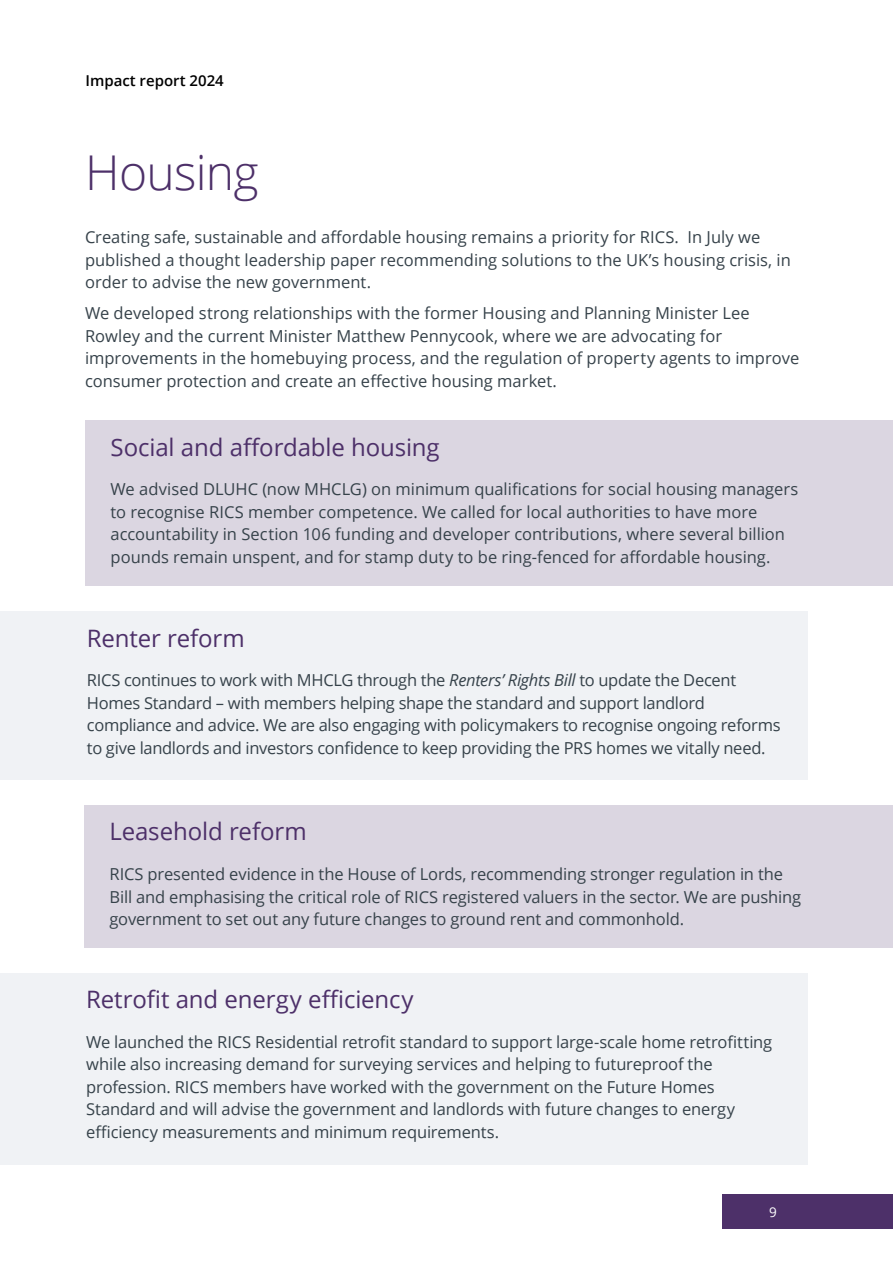
<style>
.page{position:relative;width:893px;height:1263px;background:#fff}
.page>*{position:absolute;margin:0;border:0;box-sizing:border-box;transform-origin:0 0}
.t1{font:300 48px "Open Sans";letter-spacing:-.015em;color:#4d3069}
.t2{font:24px "Open Sans";letter-spacing:-.005em;color:#4d3069}
.t3{font:16.5px/22.5px "Open Sans";letter-spacing:-.005em;color:#36424a}
.t4{font:600 15px "Open Sans";color:#000}
.t5{font:13.5px "Open Sans";color:#fff}
.s1{font-style:italic}
</style>
<div class="page">
<div style="left:722px;top:1194px;width:171px;height:35px;background:#4d3069"></div>
<div style="left:0;top:611px;width:808px;height:169px;background:#f0f2f5"></div>
<div style="left:85px;top:420px;width:808px;height:166px;background:#dbd6e1"></div>
<div style="left:0;top:973px;width:807px;height:191px;background:#f0f2f5"></div>
<div style="left:84px;top:805px;width:809px;height:142px;background:#dbd6e1"></div>
<p class="t4" style="left:85px;top:70px;width:140px">Impact report 2024</p>
<h1 class="t1" style="left:85px;top:140px;width:175px">Housing</h1>
<p class="t3" style="left:85px;top:226px;width:707px">Creating safe, sustainable and affordable housing remains a priority for RICS. In July we published a thought leadership paper recommending solutions to the UK’s housing crisis, in order to advise the new government.</p>
<p class="t3" style="left:85px;top:302px;width:716px">We developed strong relationships with the former Housing and Planning Minister Lee Rowley and the current Minister Matthew Pennycook, where we are advocating for improvements in the homebuying process, and the regulation of property agents to improve consumer protection and create an effective housing market.</p>
<h2 class="t2" style="left:111px;top:430px;width:331px">Social and affordable housing</h2>
<p class="t3" style="left:111px;top:477px;width:689px">We advised DLUHC (now MHCLG) on minimum qualifications for social housing managers to recognise RICS member competence. We called for local authorities to have more accountability in Section 106 funding and developer contributions, where several billion pounds remain unspent, and for stamp duty to be ring-fenced for affordable housing.</p>
<h2 class="t2" style="left:87px;top:621px;width:159px">Renter reform</h2>
<p class="t3" style="left:87px;top:668px;width:695px">RICS continues to work with MHCLG through the <span class="s1">Renters’ Rights Bill</span> to update the Decent Homes Standard – with members helping shape the standard and support landlord compliance and advice. We are also engaging with policymakers to recognise ongoing reforms to give landlords and investors confidence to keep providing the PRS homes we vitally need.</p>
<h2 class="t2" style="left:110px;top:815px;width:199px">Leasehold reform</h2>
<p class="t3" style="left:110px;top:862px;width:693px">RICS presented evidence in the House of Lords, recommending stronger regulation in the<br>Bill and emphasising the critical role of RICS registered valuers in the sector. We are pushing government to set out any future changes to ground rent and commonhold.</p>
<h2 class="t2" style="left:86px;top:983px;width:329px">Retrofit and energy efficiency</h2>
<p class="t3" style="left:86px;top:1030px;width:688px">We launched the RICS Residential retrofit standard to support large-scale home retrofitting while also increasing demand for surveying services and helping to futureproof the profession. RICS members have worked with the government on the Future Homes Standard and will advise the government and landlords with future changes to energy efficiency measurements and minimum requirements.</p>
<p class="t5" style="left:769px;top:1203px;width:9px">9</p>
</div>
